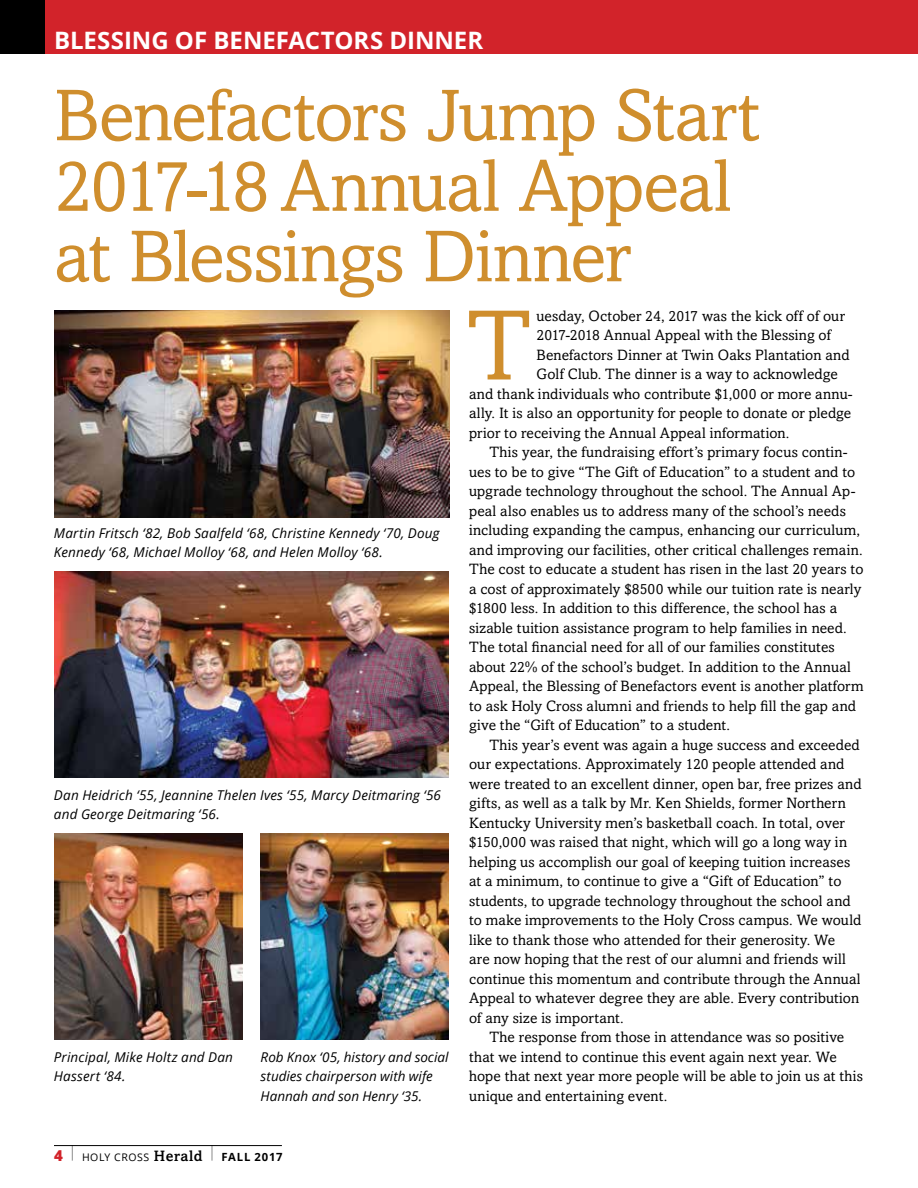
<style>
.page{position:relative;width:918px;height:1188px;background:#fff}
.page>*{position:absolute;margin:0;border:0;box-sizing:border-box;transform-origin:0 0}
.t1{font:100.35px "Amasis MT Std";color:#cf8e2d}
.t2{font:73.5px/70.5px "Amasis MT Std";letter-spacing:-.02em;color:#cf8e2d}
.t3{font:700 24px "Open Sans";letter-spacing:-.005em;color:#fff}
.t4{font:15px "Amasis MT Std";letter-spacing:.01em;color:#000}
.t5{font:italic 13.5px/19.5px "Open Sans";letter-spacing:.01em;color:#000}
.t6{font:10.5px "Open Sans";letter-spacing:.055em;color:#000}
.s1{font-weight:800;font-size:15px;color:#d2232a}
.s2{font-family:"Amasis MT Std";font-weight:500;font-size:15px}
.s3{font-weight:700;font-size:11.25px}
</style>
<div class="page">
<hr style="left:54px;top:1145px;width:228px;height:1px;background:#000">
<div style="left:0;top:0;width:918px;height:53px;background:#d2232a"></div>
<div style="left:0;top:0;width:45px;height:53px;background:#000"></div>
<img style="left:54px;top:310px;width:395px;height:207px">
<img style="left:54px;top:571px;width:395px;height:207px">
<img style="left:54px;top:833px;width:188px;height:206px">
<img style="left:261px;top:833px;width:188px;height:206px">
<h3 class="t3" style="left:54px;top:23px;width:431px">BLESSING OF BENEFACTORS DINNER</h3>
<h2 class="t2" style="left:54px;top:80px;width:708px">Benefactors Jump Start<br>2017-18 Annual Appeal at Blessings Dinner</h2>
<h1 class="t1" style="left:467px;top:287px;width:66px">T</h1>
<p class="t4" style="left:537px;top:307px;width:310px">uesday, October 24, 2017 was the kick off of our</p>
<p class="t4" style="left:537px;top:327px;width:296px">2017-2018 Annual Appeal with the Blessing of</p>
<p class="t4" style="left:537px;top:346px;width:314px">Benefactors Dinner at Twin Oaks Plantation and</p>
<p class="t4" style="left:537px;top:366px;width:303px">Golf Club. The dinner is a way to acknowledge</p>
<p class="t4" style="left:469px;top:385px;width:385px">and thank individuals who contribute $1,000 or more annu-</p>
<p class="t4" style="left:469px;top:405px;width:384px">ally. It is also an opportunity for people to donate or pledge</p>
<p class="t4" style="left:469px;top:424px;width:322px">prior to receiving the Annual Appeal information.</p>
<p class="t4" style="left:489px;top:444px;width:360px">This year, the fundraising effort’s primary focus contin-</p>
<p class="t4" style="left:469px;top:463px;width:388px">ues to be to give “The Gift of Education” to a student and to</p>
<p class="t4" style="left:469px;top:483px;width:388px">upgrade technology throughout the school. The Annual Ap-</p>
<p class="t4" style="left:469px;top:502px;width:378px">peal also enables us to address many of the school’s needs</p>
<p class="t4" style="left:469px;top:522px;width:393px">including expanding the campus, enhancing our curriculum,</p>
<p class="t4" style="left:469px;top:541px;width:395px">and improving our facilities, other critical challenges remain.</p>
<p class="t4" style="left:469px;top:561px;width:396px">The cost to educate a student has risen in the last 20 years to</p>
<p class="t4" style="left:469px;top:580px;width:394px">a cost of approximately $8500 while our tuition rate is nearly</p>
<p class="t4" style="left:469px;top:600px;width:369px">$1800 less. In addition to this difference, the school has a</p>
<p class="t4" style="left:469px;top:619px;width:379px">sizable tuition assistance program to help families in need.</p>
<p class="t4" style="left:469px;top:639px;width:367px">The total financial need for all of our families constitutes</p>
<p class="t4" style="left:469px;top:658px;width:383px">about 22% of the school’s budget. In addition to the Annual</p>
<p class="t4" style="left:469px;top:678px;width:396px">Appeal, the Blessing of Benefactors event is another platform</p>
<p class="t4" style="left:469px;top:697px;width:388px">to ask Holy Cross alumni and friends to help fill the gap and</p>
<p class="t4" style="left:469px;top:717px;width:262px">give the “Gift of Education” to a student.</p>
<p class="t4" style="left:489px;top:736px;width:372px">This year’s event was again a huge success and exceeded</p>
<p class="t4" style="left:469px;top:756px;width:377px">our expectations. Approximately 120 people attended and</p>
<p class="t4" style="left:469px;top:775px;width:394px">were treated to an excellent dinner, open bar, free prizes and</p>
<p class="t4" style="left:469px;top:795px;width:378px">gifts, as well as a talk by Mr. Ken Shields, former Northern</p>
<p class="t4" style="left:469px;top:814px;width:377px">Kentucky University men’s basketball coach. In total, over</p>
<p class="t4" style="left:469px;top:834px;width:380px">$150,000 was raised that night, which will go a long way in</p>
<p class="t4" style="left:469px;top:853px;width:383px">helping us accomplish our goal of keeping tuition increases</p>
<p class="t4" style="left:469px;top:873px;width:374px">at a minimum, to continue to give a “Gift of Education” to</p>
<p class="t4" style="left:469px;top:892px;width:383px">students, to upgrade technology throughout the school and</p>
<p class="t4" style="left:469px;top:912px;width:394px">to make improvements to the Holy Cross campus. We would</p>
<p class="t4" style="left:469px;top:931px;width:368px">like to thank those who attended for their generosity. We</p>
<p class="t4" style="left:469px;top:951px;width:378px">are now hoping that the rest of our alumni and friends will</p>
<p class="t4" style="left:469px;top:970px;width:393px">continue this momentum and contribute through the Annual</p>
<p class="t4" style="left:469px;top:990px;width:392px">Appeal to whatever degree they are able. Every contribution</p>
<p class="t4" style="left:469px;top:1009px;width:156px">of any size is important.</p>
<p class="t4" style="left:489px;top:1029px;width:356px">The response from those in attendance was so positive</p>
<p class="t4" style="left:469px;top:1048px;width:369px">that we intend to continue this event again next year. We</p>
<p class="t4" style="left:469px;top:1068px;width:396px">hope that next year more people will be able to join us at this</p>
<p class="t4" style="left:469px;top:1087px;width:200px">unique and entertaining event.</p>
<p class="t5" style="left:54px;top:523px;width:387px">Martin Fritsch ‘82, Bob Saalfeld ‘68, Christine Kennedy ‘70, Doug<br>Kennedy ‘68, Michael Molloy ‘68, and Helen Molloy ‘68.</p>
<p class="t5" style="left:54px;top:785px;width:389px">Dan Heidrich ‘55, Jeannine Thelen Ives ‘55, Marcy Deitmaring ‘56 and George Deitmaring ‘56.</p>
<p class="t5" style="left:54px;top:1047px;width:181px">Principal, Mike Holtz and Dan<br>Hassert ‘84.</p>
<p class="t5" style="left:261px;top:1047px;width:189px">Rob Knox ‘05, history and social studies chairperson with wife<br>Hannah and son Henry ‘35.</p>
<p class="t6" style="left:54px;top:1150px;width:230px"><span class="s1">4</span> <sup>|</sup> HOLY CROSS <span class="s2">Herald</span> <sup>|</sup> <span class="s3">FALL 2017</span></p>
</div>
